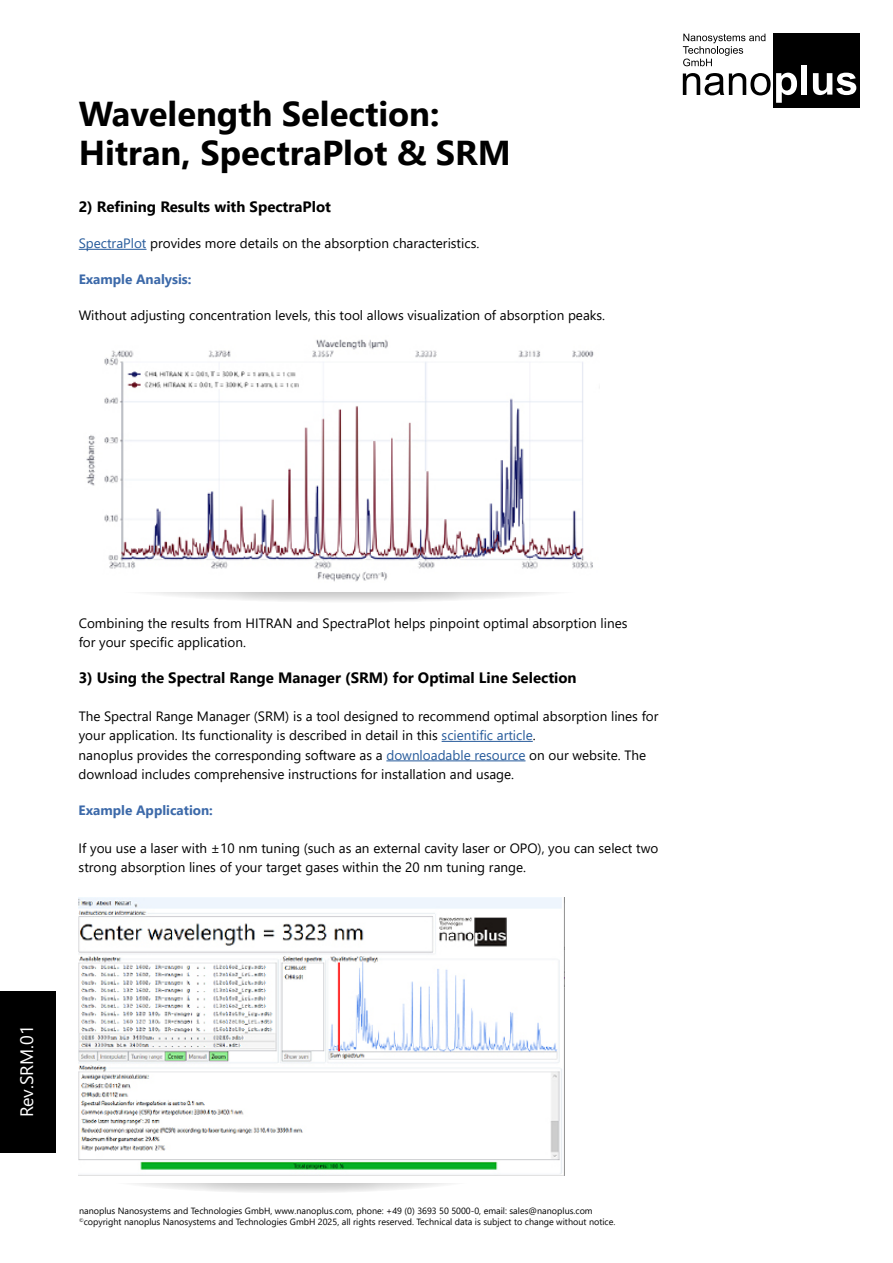
<style>
.page{position:relative;width:893px;height:1263px;background:#fff}
.page>*{position:absolute;margin:0;border:0;box-sizing:border-box;transform-origin:0 0}
.t1{font:700 34.5px/39px "Segoe UI";color:#000}
.t2{font:18px "Segoe UI";color:#fff}
.t3{font:700 15px "Segoe UI";color:#000}
.t4{font:13.5px/19.5px "Segoe UI";color:#000}
.t5{font:700 13.5px "Segoe UI";color:#3c69a9}
.t6{font:9px/10.8px "Segoe UI";color:#000}
.s1{color:#275b9b}
</style>
<div class="page">
<svg style="left:89px;top:1154px;width:404px;height:39px"></svg>
<div style="left:79px;top:1099px;width:435px;height:84px;background:#fff"></div>
<hr style="left:79px;top:249px;width:68px;height:1px;background:#275b9b">
<hr style="left:442px;top:741px;width:91px;height:1px;background:#275b9b">
<hr style="left:386px;top:760px;width:139px;height:1px;background:#275b9b">
<div style="left:0;top:991px;width:56px;height:161px;background:#000"></div>
<div style="left:773px;top:34px;width:86px;height:74px;background:#000"></div>
<svg style="left:683px;top:73px;width:114px;height:30px"></svg>
<div style="left:801px;top:65px;width:6px;height:30px;background:#fff"></div>
<svg style="left:813px;top:73px;width:43px;height:22px"></svg>
<svg style="left:683px;top:34px;width:82px;height:32px"></svg>
<svg style="left:92px;top:563px;width:514px;height:40px"></svg>
<div style="left:79px;top:508px;width:555px;height:83px;background:#fff"></div>
<img style="left:86px;top:339px;width:508px;height:243px">
<img style="left:79px;top:898px;width:486px;height:278px">
<h1 class="t1" style="left:79px;top:92px;width:434px">Wavelength Selection:<br>Hitran, SpectraPlot &amp; SRM</h1>
<p class="t3" style="left:79px;top:193px;width:254px">2) Refining Results with SpectraPlot</p>
<p class="t4" style="left:79px;top:232px;width:402px"><span class="s1">SpectraPlot</span> provides more details on the absorption characteristics.</p>
<p class="t5" style="left:79px;top:267px;width:114px">Example Analysis:</p>
<p class="t4" style="left:79px;top:304px;width:528px">Without adjusting concentration levels, this tool allows visualization of absorption peaks.</p>
<p class="t4" style="left:79px;top:612px;width:550px">Combining the results from HITRAN and SpectraPlot helps pinpoint optimal absorption lines for your specific application.</p>
<p class="t3" style="left:79px;top:664px;width:499px">3) Using the Spectral Range Manager (SRM) for Optimal Line Selection</p>
<p class="t4" style="left:79px;top:705px;width:581px">The Spectral Range Manager (SRM) is a tool designed to recommend optimal absorption lines for your application. Its functionality is described in detail in this <span class="s1">scientific article</span>.<br>nanoplus provides the corresponding software as a <span class="s1">downloadable resource</span> on our website. The download includes comprehensive instructions for installation and usage.</p>
<p class="t5" style="left:79px;top:798px;width:136px">Example Application:</p>
<p class="t4" style="left:79px;top:837px;width:581px">If you use a laser with ±10 nm tuning (such as an external cavity laser or OPO), you can select two strong absorption lines of your target gases within the 20 nm tuning range.</p>
<h2 class="t2" style="left:10px;top:1117px;width:93px;rotate:-90deg">Rev.SRM.01</h2>
<p class="t6" style="left:79px;top:1204px;width:538px">nanoplus Nanosystems and Technologies GmbH, www.nanoplus.com, phone: +49 (0) 3693 50 5000-0, email: sales@nanoplus.com <sup>©</sup>copyright nanoplus Nanosystems and Technologies GmbH 2025, all rights reserved. Technical data is subject to change without notice.</p>
</div>
